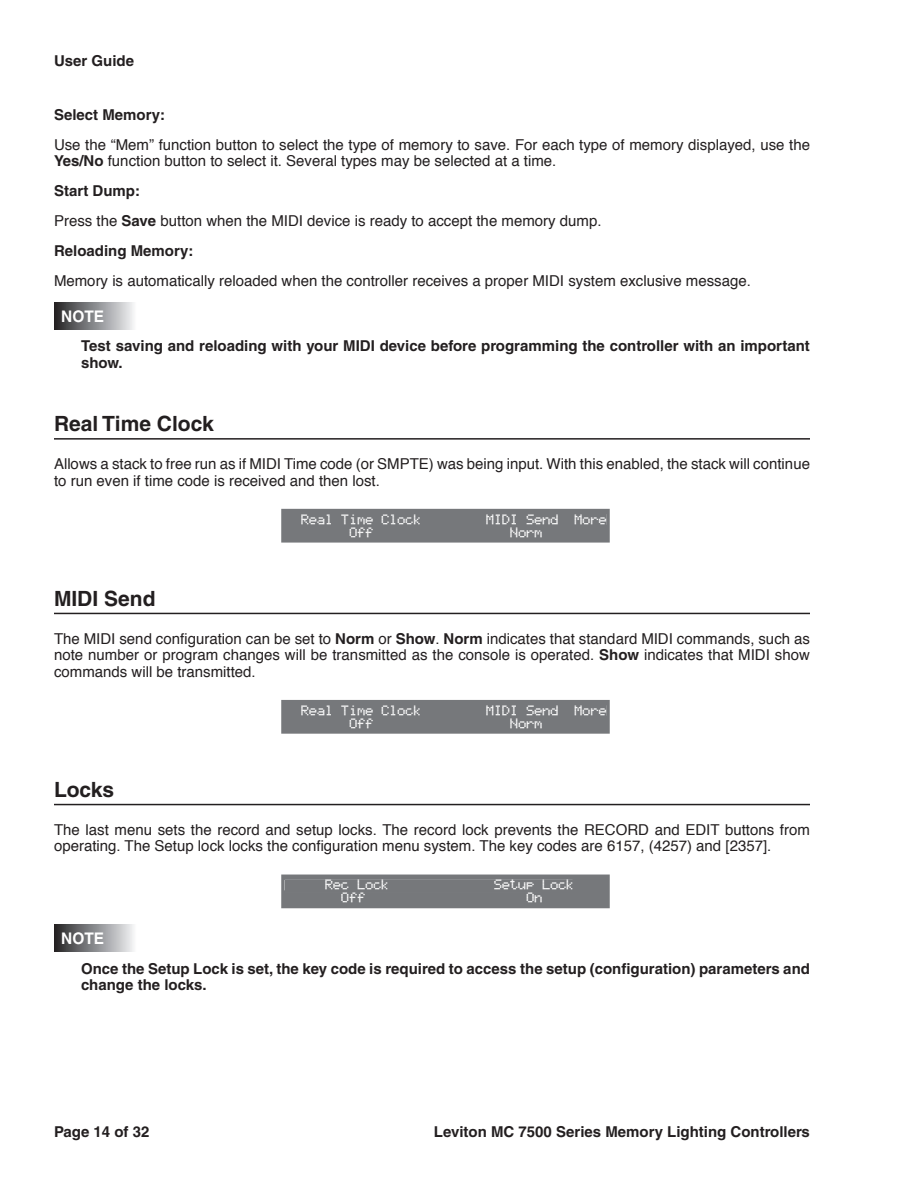
<style>
.page{position:relative;width:918px;height:1188px;background:#fff}
.page>*{position:absolute;margin:0;border:0;box-sizing:border-box;transform-origin:0 0}
.t1{font:700 21px "Helvetica";color:#231f20}
.t2{font:700 16.05px "Helvetica";color:#fff}
.t3{font:15px/16.5px "Helvetica";color:#231f20}
.t4{font:700 15px/16.5px "Helvetica";color:#231f20}
.t5{font:13.2px "Ericsson GA628";color:#fff}
.s1{font-weight:700}
</style>
<div class="page">
<hr style="left:54px;top:438px;width:756px;height:2px;background:#231f20">
<hr style="left:54px;top:613px;width:756px;height:1px;background:#231f20">
<hr style="left:54px;top:804px;width:756px;height:1px;background:#231f20">
<div style="left:54px;top:303px;width:82px;height:27px;background:linear-gradient(to right,#242426,#f2f3f6)"></div>
<svg style="left:281px;top:509px;width:329px;height:34px;background:#7a7c7f"></svg>
<div style="left:285px;top:514px;width:321px;height:11px;background:#76787b"></div>
<div style="left:285px;top:527px;width:257px;height:11px;background:#76787b"></div>
<svg style="left:281px;top:700px;width:329px;height:34px;background:#797b7e"></svg>
<div style="left:285px;top:705px;width:321px;height:11px;background:#76787b"></div>
<div style="left:285px;top:718px;width:257px;height:11px;background:#76787b"></div>
<div style="left:281px;top:875px;width:329px;height:33px;background:#76787b"></div>
<div style="left:285px;top:880px;width:288px;height:10px;background:#76787b"></div>
<div style="left:285px;top:893px;width:257px;height:10px;background:#76787b"></div>
<div style="left:54px;top:925px;width:82px;height:27px;background:linear-gradient(to right,#242426,#f2f3f6)"></div>
<p class="t4" style="left:54px;top:52px;width:82px">User Guide</p>
<p class="t4" style="left:54px;top:106px;width:113px">Select Memory:</p>
<p class="t3" style="left:54px;top:137px;width:758px">Use the “Mem” function button to select the type of memory to save. For each type of memory displayed, use the<br><span class="s1">Yes/No</span> function button to select it. Several types may be selected at a time.</p>
<p class="t3" style="left:54px;top:177px;width:549px;line-height:30px"><span class="s1">Start Dump:<br></span>Press the <span class="s1">Save</span> button when the MIDI device is ready to accept the memory dump.<br><span class="s1">Reloading Memory:</span></p>
<p class="t3" style="left:54px;top:273px;width:698px">Memory is automatically reloaded when the controller receives a proper MIDI system exclusive message.</p>
<p class="t2" style="left:61px;top:306px;width:44px">NOTE</p>
<p class="t4" style="left:81px;top:338px;width:730px">Test saving and reloading with your MIDI device before programming the controller with an important show.</p>
<h1 class="t1" style="left:54px;top:411px;width:161px">Real Time Clock</h1>
<p class="t3" style="left:54px;top:456px;width:758px">Allows a stack to free run as if MIDI Time code (or SMPTE) was being input. With this enabled, the stack will continue to run even if time code is received and then lost.</p>
<p class="t5" style="left:301px;top:512px;width:122px">Real Time Clock</p>
<p class="t5" style="left:486px;top:512px;width:122px">MIDI Send More</p>
<p class="t5" style="left:349px;top:526px;width:26px">Off</p>
<p class="t5" style="left:510px;top:526px;width:34px">Norm</p>
<h1 class="t1" style="left:54px;top:585px;width:103px">MIDI Send</h1>
<p class="t3" style="left:54px;top:631px;width:758px;text-align:justify">The MIDI send configuration can be set to <span class="s1">Norm</span> or <span class="s1">Show</span>. <span class="s1">Norm</span> indicates that standard MIDI commands, such as note number or program changes will be transmitted as the console is operated. <span class="s1">Show</span> indicates that MIDI show commands will be transmitted.</p>
<p class="t5" style="left:301px;top:703px;width:122px">Real Time Clock</p>
<p class="t5" style="left:486px;top:703px;width:122px">MIDI Send More</p>
<p class="t5" style="left:349px;top:717px;width:26px">Off</p>
<p class="t5" style="left:510px;top:717px;width:34px">Norm</p>
<h1 class="t1" style="left:54px;top:776px;width:62px">Locks</h1>
<p class="t3" style="left:54px;top:822px;width:757px">The last menu sets the record and setup locks. The record lock prevents the RECORD and EDIT buttons from operating. The Setup lock locks the configuration menu system. The key codes are 6157, (4257) and [2357].</p>
<p class="t5" style="left:325px;top:878px;width:66px">Rec Lock</p>
<p class="t5" style="left:494px;top:878px;width:82px">Setup Lock</p>
<p class="t5" style="left:341px;top:891px;width:26px">Off</p>
<p class="t5" style="left:526px;top:891px;width:18px">On</p>
<p class="t2" style="left:61px;top:928px;width:44px">NOTE</p>
<p class="t4" style="left:81px;top:960px;width:730px">Once the Setup Lock is set, the key code is required to access the setup (configuration) parameters and change the locks.</p>
<p class="t4" style="left:54px;top:1123px;width:97px">Page 14 of 32</p>
<p class="t4" style="left:434px;top:1123px;width:378px">Leviton MC 7500 Series Memory Lighting Controllers</p>
</div>
